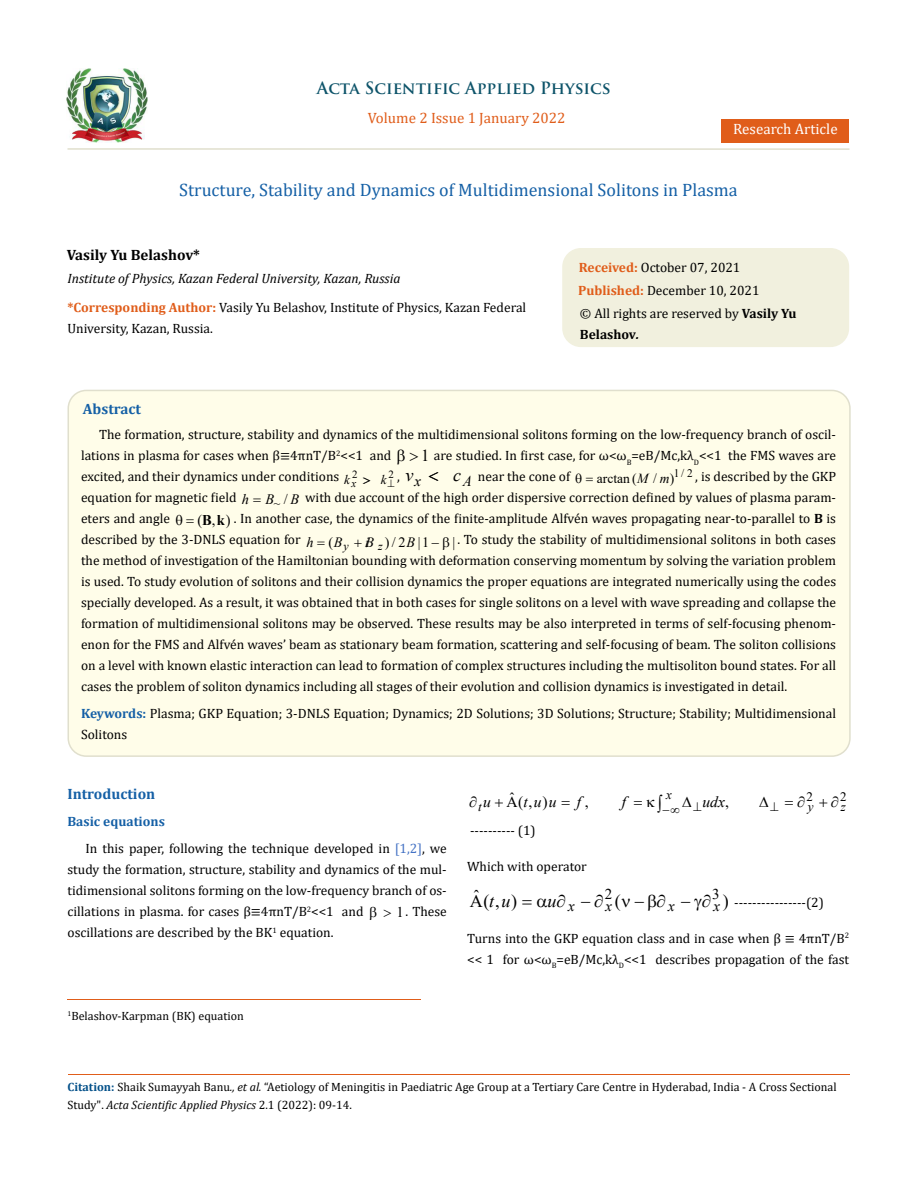
<style>
.page{position:relative;width:917px;height:1188px;background:#fff}
.page>*{position:absolute;margin:0;border:0;box-sizing:border-box;transform-origin:0 0}
.t1{font:18.15px "Symbol";color:#000}
.t2{font:18px "Cambria";color:#1560a6}
.t3{font:18px "Times New Roman";color:#000}
.t4{font:18px "Symbol";color:#000}
.t5{font:italic 18px "Times New Roman";color:#000}
.t6{font:700 16.5px "Trajan Pro";color:#0e546a}
.t7{font:italic 15.6px "Times New Roman";letter-spacing:.195em;color:#000}
.t8{font:15.6px "Times New Roman";color:#000}
.t9{font:15.6px "Symbol";color:#000}
.t10{font:15px "Cambria";color:#e05d1a}
.t11{font:700 15px "Cambria";color:#1560a6}
.t12{font:700 15px "Cambria";color:#000}
.t13{font:15px "Cambria";color:#fff}
.t14{font:italic 15px "Times New Roman";color:#000}
.t15{font:15px "Times New Roman";color:#000}
.t16{font:14.25px "Times New Roman";color:#000}
.t17{font:13.8px "Times New Roman";color:#000}
.t18{font:13.5px/21px "Cambria";color:#000}
.t19{font:italic 13.5px/29.1px "Cambria";color:#000}
.t20{font:700 13.5px "Cambria";color:#000}
.t21{font:italic 13.2px "Times New Roman";color:#000}
.t22{font:italic 12.9px "Times New Roman";color:#000}
.t23{font:12.9px "Times New Roman";color:#000}
.t24{font:12px/18px "Cambria";color:#000}
.t25{font:italic 11.85px "Times New Roman";color:#000}
.t26{font:11.55px "Times New Roman";color:#000}
.t27{font:10.95px "Times New Roman";color:#000}
.s1{font-weight:700;font-style:normal;color:#e05d1a}
.s2{font-style:normal}
.s3{font-weight:700;color:#e05d1a}
.s4{font-weight:700}
.s5{font-style:italic}
.s6{font-family:"Times New Roman";font-size:16.65px}
.s7{font-size:15px}
.s8{font-family:"Times New Roman";font-style:italic;font-size:18px}
.s9{font-family:"Times New Roman";font-style:italic;font-size:15px}
.s10{font-family:"Times New Roman";font-style:italic;font-size:14.4px}
.s11{font-family:"Times New Roman";font-size:14.4px}
.s12{font-family:"Times New Roman";font-size:14.85px}
.s13{font-family:"Times New Roman";font-weight:700;font-size:14.85px}
.s14{font-family:"Times New Roman";font-style:italic;font-size:14.25px}
.s15{font-family:"Times New Roman";font-size:14.25px}
.s16{font-weight:700;color:#1560a6}
.s17{color:#4472c4}
.s18{font-weight:700;color:#035089}
</style>
<div class="page">
<img style="left:67px;top:68px;width:80px;height:74px">
<div style="left:721px;top:119px;width:128px;height:23px;background:#e05d1a"></div>
<div style="left:563px;top:249px;width:285px;height:97px;background:#f1f0de;border-radius:18px"></div>
<div style="left:562px;top:248px;width:287px;height:99px;border:2px solid #f1f0de;border-radius:18px"></div>
<div style="left:68px;top:390px;width:781px;height:366px;background:#fffde9;border-radius:18px"></div>
<div style="left:67px;top:390px;width:783px;height:367px;border:2px solid #e0dfcd;border-radius:18px"></div>
<hr style="left:68px;top:1075px;width:781px;height:1px;background:#e05d1a">
<hr style="left:67px;top:148px;width:782px;height:2px;background:#e0dfcd">
<hr style="left:67px;top:999px;width:353px;height:1px;background:#e05d1a">
<p class="t6" style="left:317px;top:77px;width:295px">Acta Scientific Applied Physics</p>
<p class="t10" style="left:368px;top:109px;width:199px">Volume 2 Issue 1 January 2022</p>
<p class="t13" style="left:733px;top:120px;width:106px">Research Article</p>
<h2 class="t2" style="left:179px;top:180px;width:560px">Structure, Stability and Dynamics of Multidimensional Solitons in Plasma</h2>
<p class="t12" style="left:67px;top:245px;width:135px">Vasily Yu Belashov*</p>
<p class="t19" style="left:67px;top:263px;width:460px">Institute of Physics, Kazan Federal University, Kazan, Russia<br><span class="s1">*Corresponding Author:</span> <span class="s2">Vasily Yu Belashov, Institute of Physics, Kazan Federal</span></p>
<p class="t18" style="left:67px;top:318px;width:147px">University, Kazan, Russia.</p>
<p class="t18" style="left:578px;top:256px;width:220px;line-height:23.1px"><span class="s3">Received:</span> October 07, 2021<br><span class="s3">Published:</span> December 10, 2021<br>© All rights are reserved by <span class="s4">Vasily Yu</span></p>
<p class="t20" style="left:580px;top:325px;width:61px">Belashov<span class="s5">.</span></p>
<p class="t11" style="left:83px;top:398px;width:60px">Abstract</p>
<p class="t18" style="left:81px;top:424px;width:756px;text-indent:18px">The formation, structure, stability and dynamics of the multidimensional solitons forming on the low-frequency branch of oscil&shy;lations in plasma for cases when β≡4πnT/B<sup>2</sup>&lt;&lt;1 and</p>
<p class="t18" style="left:421px;top:445px;width:416px"><span class="s6">1</span> are studied. In first case, for ω&lt;ω<sub>B</sub>=eB/Mc,kλ<sub>D</sub>&lt;&lt;1 the FMS waves are</p>
<p class="t21" style="left:344px;top:470px;width:13px">k<sub>x</sub></p>
<p class="t21" style="left:381px;top:470px;width:42px">k⊥ <sup>,</sup> <sup>v</sup><span class="s7">x</span></p>
<p class="t18" style="left:453px;top:466px;width:118px"><span class="s8">c</span><span class="s9">A</span> near the cone of</p>
<p class="t26" style="left:674px;top:465px;width:20px">1/2</p>
<p class="t18" style="left:81px;top:466px;width:278px">excited, and their dynamics under conditions <sup>2</sup></p>
<p class="t27" style="left:388px;top:466px;width:7px">2</p>
<p class="t18" style="left:81px;top:466px;width:756px;text-align:justify;text-indent:614px">, is described by the GKP equation for magnetic field <span class="s10">h B</span><sub>~</sub> <span class="s11">/</span> <span class="s10">B</span> with due account of the high order dispersive correction defined by values of plasma param&shy;eters and angle</p>
<p class="t17" style="left:597px;top:469px;width:79px">arctan (<span class="s5">M</span> / <span class="s5">m</span>)</p>
<p class="t18" style="left:81px;top:508px;width:756px;text-indent:116px"><span class="s12">(</span><span class="s13">B</span><span class="s12">,</span><span class="s13">k</span><span class="s12">)</span> . In another case, the dynamics of the finite-amplitude Alfvén waves propagating near-to-parallel to <span class="s4">B</span> is described by the 3-DNLS equation for <span class="s14">h</span> <span class="s15">(</span><span class="s14">B</span></p>
<p class="t18" style="left:81px;top:529px;width:756px;text-align:justify;text-indent:376px">. To study the stability of multidimensional solitons in both cases the method of investigation of the Hamiltonian bounding with deformation conserving momentum by solving the variation problem is used. To study evolution of solitons and their collision dynamics the proper equations are integrated numerically using the codes specially developed. As a result, it was obtained that in both cases for single solitons on a level with wave spreading and collapse the formation of multidimensional solitons may be observed. These results may be also interpreted in terms of self-focusing phenom&shy;enon for the FMS and Alfvén waves’ beam as stationary beam formation, scattering and self-focusing of beam. The soliton collisions on a level with known elastic interaction can lead to formation of complex structures including the multisoliton bound states. For all cases the problem of soliton dynamics including all stages of their evolution and collision dynamics is investigated in detail.</p>
<p class="t18" style="left:81px;top:703px;width:756px"><span class="s16">Keywords:</span> Plasma; GKP Equation; 3-DNLS Equation; Dynamics; 2D Solutions; 3D Solutions; Structure; Stability; Multidimensional<br>Solitons</p>
<p class="t16" style="left:365px;top:532px;width:91px"><span class="s5">iB</span> )/2<span class="s5">B</span>|1− |</p>
<p class="t25" style="left:343px;top:538px;width:7px">y</p>
<p class="t25" style="left:378px;top:538px;width:6px">z</p>
<p class="t11" style="left:67px;top:783px;width:89px">Introduction</p>
<p class="t18" style="left:85px;top:808px;width:363px;line-height:27px;text-indent:-18px"><span class="s16">Basic equations<br></span>In this paper, following the technique developed in <span class="s17">[1,2]</span>, we</p>
<p class="t18" style="left:67px;top:859px;width:381px;text-align:justify">study the formation, structure, stability and dynamics of the mul&shy;tidimensional solitons forming on the low-frequency branch of os&shy;cillations in plasma. for cases β≡4πnT/B<sup>2</sup>&lt;&lt;1 and</p>
<p class="t18" style="left:396px;top:901px;width:52px"><span class="s12">1</span>. These</p>
<p class="t18" style="left:67px;top:922px;width:267px">oscillations are described by the BK<sup>1</sup> equation.</p>
<p class="t24" style="left:68px;top:1007px;width:178px"><sup>1</sup>Belashov-Karpman (BK) equation</p>
<p class="t23" style="left:806px;top:787px;width:8px">2</p>
<p class="t23" style="left:840px;top:787px;width:8px">2</p>
<p class="t8" style="left:509px;top:787px;width:7px">ˆ</p>
<p class="t22" style="left:666px;top:786px;width:7px">x</p>
<h1 class="t1" style="left:657px;top:793px;width:46px">∫−∞ ⊥</h1>
<p class="t22" style="left:469px;top:798px;width:23px">∂t<sup>u</sup></p>
<p class="t7" style="left:523px;top:792px;width:35px">tuu</p>
<p class="t7" style="left:621px;top:792px;width:6px">f</p>
<p class="t9" style="left:759px;top:792px;width:47px">∆⊥ ∂</p>
<p class="t8" style="left:506px;top:791px;width:42px">A(, )</p>
<p class="t7" style="left:577px;top:792px;width:13px">f<span class="s2">,</span></p>
<p class="t7" style="left:682px;top:792px;width:48px">∆ udx<span class="s2">,</span></p>
<p class="t22" style="left:807px;top:798px;width:7px">y</p>
<p class="t22" style="left:840px;top:798px;width:7px">z</p>
<p class="t18" style="left:470px;top:820px;width:67px">---------- (1)</p>
<p class="t18" style="left:467px;top:856px;width:121px">Which with operator</p>
<h2 class="t3" style="left:470px;top:888px;width:49px">A(, )</h2>
<h2 class="t3" style="left:615px;top:888px;width:7px">(</h2>
<h2 class="t3" style="left:722px;top:888px;width:7px">)</h2>
<h2 class="t3" style="left:473px;top:883px;width:7px">ˆ</h2>
<p class="t15" style="left:604px;top:883px;width:9px">2</p>
<p class="t15" style="left:712px;top:883px;width:9px">3</p>
<h2 class="t5" style="left:489px;top:888px;width:23px">t u</h2>
<h2 class="t5" style="left:547px;top:888px;width:29px">u <sub>x</sub></h2>
<p class="t14" style="left:605px;top:896px;width:8px">x</p>
<p class="t14" style="left:668px;top:896px;width:8px">x</p>
<p class="t14" style="left:713px;top:896px;width:8px">x</p>
<h2 class="t4" style="left:556px;top:889px;width:48px">∂ −∂</h2>
<h2 class="t4" style="left:634px;top:889px;width:78px">−∂ −∂</h2>
<p class="t18" style="left:734px;top:892px;width:91px">----------------(2)</p>
<p class="t18" style="left:467px;top:928px;width:383px">Turns into the GKP equation class and in case when β ≡ 4πnT/B<sup>2 </sup>&lt;&lt; 1 for ω&lt;ω<sub>B</sub>=eB/Mc,kλ<sub>D</sub>&lt;&lt;1 describes propagation of the fast</p>
<p class="t24" style="left:68px;top:1078px;width:770px"><span class="s18">Citation:</span> Shaik Sumayyah Banu<span class="s5">., et al.</span> “Aetiology of Meningitis in Paediatric Age Group at a Tertiary Care Centre in Hyderabad, India - A Cross Sectional<br>Study". <span class="s5">Acta Scientific Applied Physics</span> 2.1 (2022): 09-14.</p>
</div>
